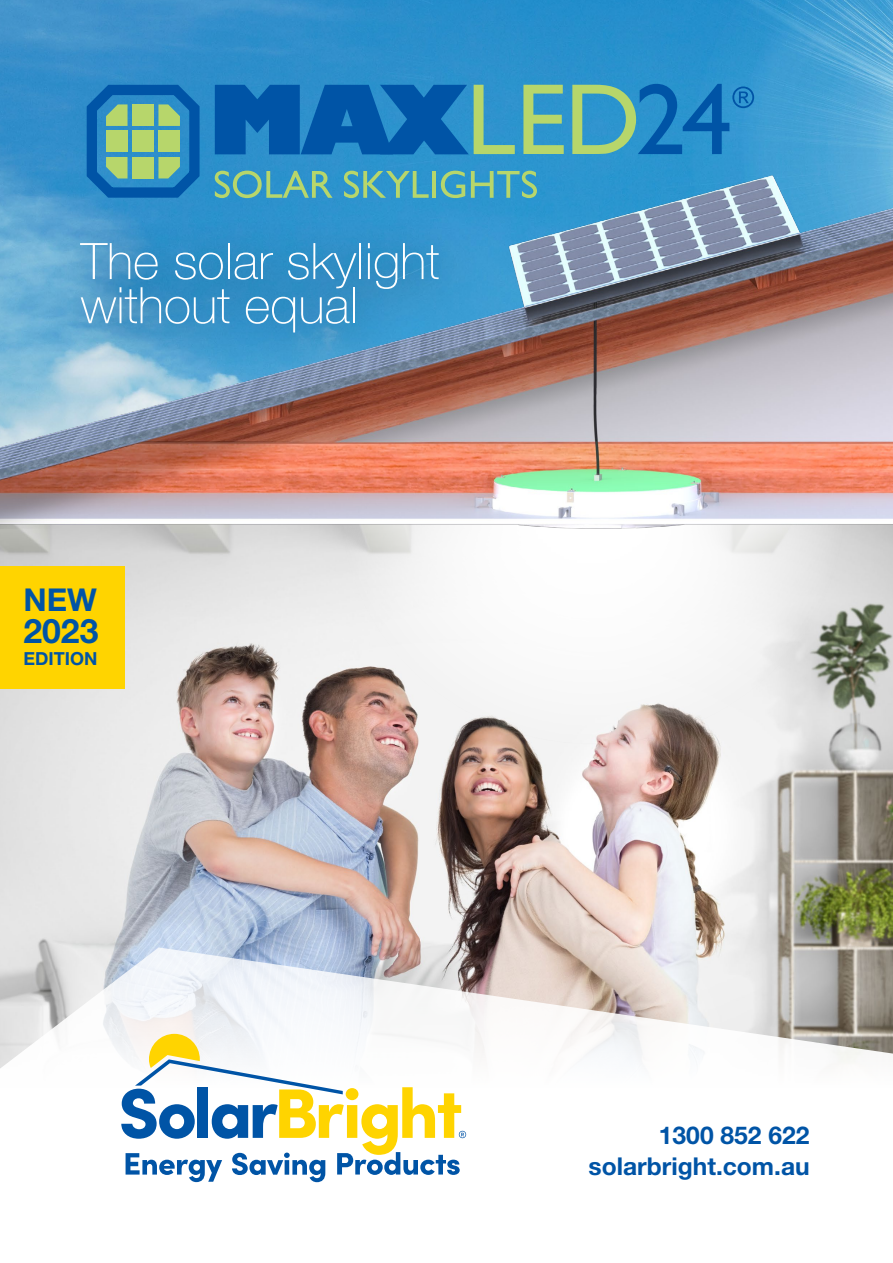
<style>
.page{position:relative;width:893px;height:1263px;background:#fff}
.page>*{position:absolute;margin:0;border:0;box-sizing:border-box;transform-origin:0 0}
.t1{font:100 50.4px/44.1px "Helvetica Neue LT Std";color:#fff}
.t2{font:700 33.75px "Helvetica Neue LT Pro";color:#0054a6}
.t3{font:700 31.5px "Helvetica Neue LT Pro";color:#0054a6}
.t4{font:700 24.6px "Helvetica Neue LT Std";color:#0054a6}
.t5{font:700 18px "Helvetica Neue LT Pro";color:#0054a6}
</style>
<div class="page">
<img style="left:0;top:0;width:893px;height:139px">
<img style="left:0;top:693px;width:893px;height:254px">
<svg style="left:341px;top:693px;width:504px;height:51px"></svg>
<svg style="left:0;top:947px;width:893px;height:236px"></svg>
<img style="left:0;top:139px;width:893px;height:554px">
<svg style="left:215px;top:171px;width:118px;height:27px;background:#5ba8aa"></svg>
<svg style="left:344px;top:171px;width:85px;height:27px;background:#58a9ae"></svg>
<hr style="left:432px;top:171px;width:4px;height:27px;background:#b7d66b">
<svg style="left:441px;top:171px;width:24px;height:27px"></svg>
<svg style="left:471px;top:171px;width:66px;height:27px;background:#5aaaac"></svg>
<svg style="left:83px;top:81px;width:122px;height:120px;background:#4692a6"></svg>
<svg style="left:215px;top:85px;width:300px;height:69px;background:#166daf"></svg>
<svg style="left:523px;top:85px;width:41px;height:69px;background:#73b59a"></svg>
<svg style="left:572px;top:84px;width:182px;height:70px;background:#3991b7"></svg>
<div style="left:49px;top:207px;width:432px;height:165px;background:#000;opacity:.57"></div>
<div style="left:0;top:567px;width:125px;height:122px;background:#ffd400"></div>
<svg style="left:121px;top:1034px;width:345px;height:148px"></svg>
<h1 class="t1" style="left:81px;top:239px;width:360px">The solar skylight without equal</h1>
<p class="t3" style="left:23px;top:581px;width:75px">NEW</p>
<h2 class="t2" style="left:23px;top:610px;width:77px">2023</h2>
<p class="t5" style="left:23px;top:647px;width:75px">EDITION</p>
<p class="t4" style="left:659px;top:1120px;width:152px">1300 852 622</p>
<p class="t4" style="left:589px;top:1151px;width:223px">solarbright.com.au</p>
</div>
